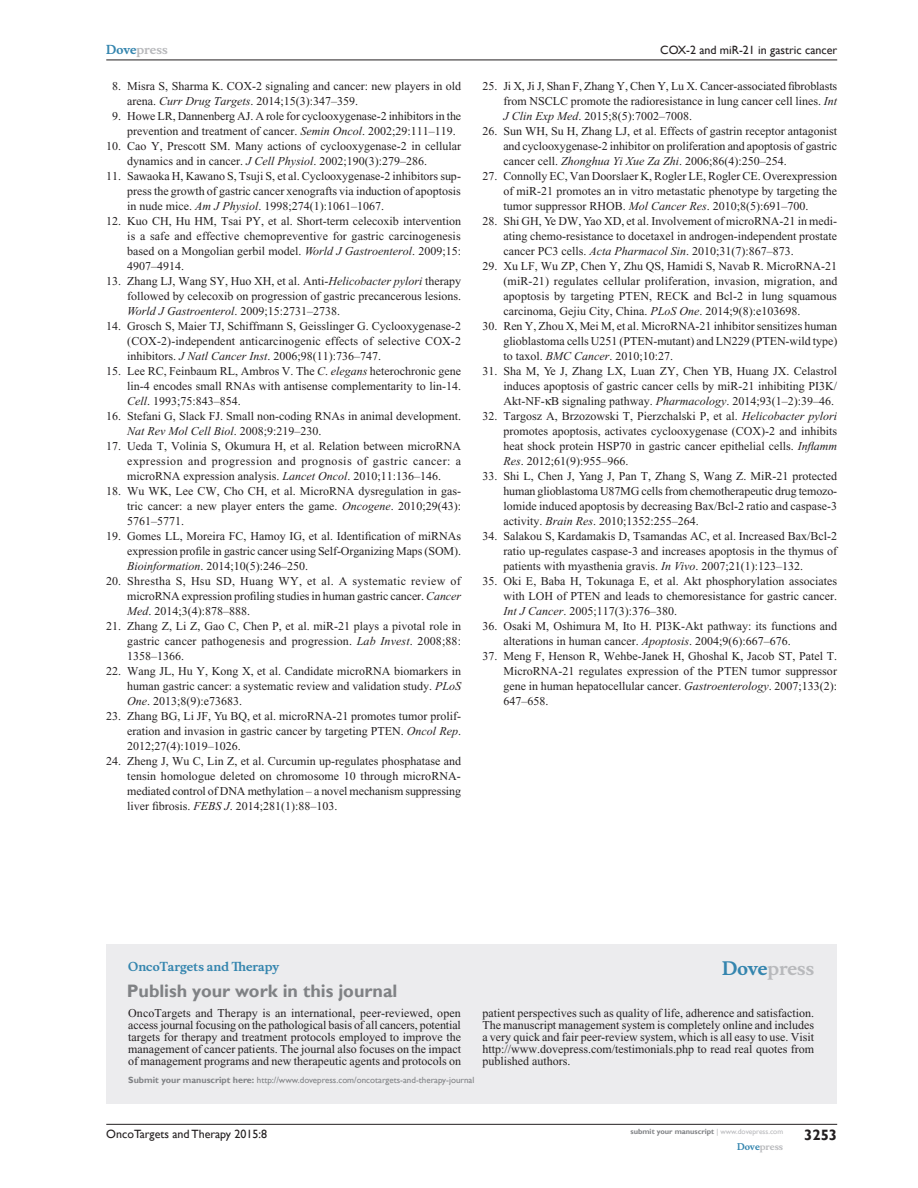
<style>
.page{position:relative;width:918px;height:1188px;background:#fff}
.page>*{position:absolute;margin:0;border:0;box-sizing:border-box;transform-origin:0 0}
.PromBx-H1{font:700 18px "Gill Sans";color:#808285}
.PromBx-Brand{font:700 18px "Musee";color:#b8b9bc}
.t1{font:700 15px "Gill Sans";color:#231f20}
.RefNL2{font:12px/15px "Times New Roman";color:#231f20;text-align:justify}
.PromBx-Tx{font:12px/12px "Times New Roman";color:#231f20;text-align:justify}
.t2{font:12px "Gill Sans";color:#231f20}
.PromBx-JrnlName{font:700 12px "Musee";color:#3485ae}
.t3{font:700 12px "Musee";color:#b8b9bc}
.PromBx-SubmitMssWebA{font:9px "Gill Sans";color:#808285}
.t4{font:700 9px "Musee";color:#b8b9bc}
.t5{font:700 7.5px "Gill Sans";color:#808285}
.s1{color:#3485ae}
.s2{font-style:italic}
.s3{font-weight:700}
.s4{font-weight:400;color:#b8b9bc}
</style>
<div class="page">
<div style="left:106px;top:944px;width:731px;height:159px;background:#ececee"></div>
<hr style="left:106px;top:1124px;width:731px;height:1px;background:#231f20">
<hr style="left:106px;top:60px;width:731px;height:1px;background:#231f20">
<p class="t3" style="left:106px;top:43px;width:63px"><span class="s1">Dove</span>press</p>
<p class="RefNL2" style="left:127px;top:79px;width:335px;text-indent:-15px">8. Misra S, Sharma K. COX-2 signaling and cancer: new players in old arena. <span class="s2">Curr Drug Targets</span>. 2014;15(3):347–359.</p>
<p class="RefNL2" style="left:127px;top:109px;width:336px;text-indent:-15px">9. Howe LR, Dannenberg AJ. A role for cyclooxygenase-2 inhibitors in the prevention and treatment of cancer. <span class="s2">Semin Oncol</span>. 2002;29:111–119.</p>
<p class="RefNL2" style="left:127px;top:139px;width:335px;text-indent:-21px">10. Cao Y, Prescott SM. Many actions of cyclooxygenase-2 in cellular dynamics and in cancer. <span class="s2">J Cell Physiol</span>. 2002;190(3):279–286.</p>
<p class="RefNL2" style="left:127px;top:169px;width:335px;text-indent:-21px">11. Sawaoka H, Kawano S, Tsuji S, et al. Cyclooxygenase-2 inhibitors sup&shy;press the growth of gastric cancer xenografts via induction of apoptosis in nude mice. <span class="s2">Am J Physiol</span>. 1998;274(1):1061–1067.</p>
<p class="RefNL2" style="left:127px;top:214px;width:335px;text-indent:-21px">12. Kuo CH, Hu HM, Tsai PY, et al. Short-term celecoxib intervention is a safe and effective chemopreventive for gastric carcinogenesis based on a Mongolian gerbil model. <span class="s2">World J Gastroenterol</span>. 2009;15:<br>4907–4914.</p>
<p class="RefNL2" style="left:127px;top:274px;width:335px;text-indent:-21px">13. Zhang LJ, Wang SY, Huo XH, et al. Anti-<span class="s2">Helicobacter pylori</span> therapy followed by celecoxib on progression of gastric precancerous lesions.<br><span class="s2">World J Gastroenterol</span>. 2009;15:2731–2738.</p>
<p class="RefNL2" style="left:127px;top:319px;width:335px;text-indent:-21px">14. Grosch S, Maier TJ, Schiffmann S, Geisslinger G. Cyclooxygenase-2 (COX-2)-independent anticarcinogenic effects of selective COX-2 inhibitors. <span class="s2">J Natl Cancer Inst</span>. 2006;98(11):736–747.</p>
<p class="RefNL2" style="left:127px;top:364px;width:335px;text-indent:-21px">15. Lee RC, Feinbaum RL, Ambros V. The <span class="s2">C</span>. <span class="s2">elegans</span> heterochronic gene lin-4 encodes small RNAs with antisense complementarity to lin-14.<br><span class="s2">Cell</span>. 1993;75:843–854.</p>
<p class="RefNL2" style="left:127px;top:409px;width:335px;text-indent:-21px">16. Stefani G, Slack FJ. Small non-coding RNAs in animal development.<br><span class="s2">Nat Rev Mol Cell Biol</span>. 2008;9:219–230.</p>
<p class="RefNL2" style="left:127px;top:439px;width:335px;text-indent:-21px">17. Ueda T, Volinia S, Okumura H, et al. Relation between microRNA expression and progression and prognosis of gastric cancer: a microRNA expression analysis. <span class="s2">Lancet Oncol</span>. 2010;11:136–146.</p>
<p class="RefNL2" style="left:127px;top:484px;width:335px;text-indent:-21px">18. Wu WK, Lee CW, Cho CH, et al. MicroRNA dysregulation in gas&shy;tric cancer: a new player enters the game. <span class="s2">Oncogene</span>. 2010;29(43):<br>5761–5771.</p>
<p class="RefNL2" style="left:127px;top:529px;width:335px;text-indent:-21px">19. Gomes LL, Moreira FC, Hamoy IG, et al. Identification of miRNAs expression profile in gastric cancer using Self-Organizing Maps (SOM).<br><span class="s2">Bioinformation</span>. 2014;10(5):246–250.</p>
<p class="RefNL2" style="left:127px;top:574px;width:335px;text-indent:-21px">20. Shrestha S, Hsu SD, Huang WY, et al. A systematic review of microRNA expression profiling studies in human gastric cancer. <span class="s2">Cancer Med</span>. 2014;3(4):878–888.</p>
<p class="RefNL2" style="left:127px;top:619px;width:335px;text-indent:-21px">21. Zhang Z, Li Z, Gao C, Chen P, et al. miR-21 plays a pivotal role in gastric cancer pathogenesis and progression. <span class="s2">Lab Invest</span>. 2008;88:<br>1358–1366.</p>
<p class="RefNL2" style="left:127px;top:664px;width:335px;text-indent:-21px">22. Wang JL, Hu Y, Kong X, et al. Candidate microRNA biomarkers in human gastric cancer: a systematic review and validation study. <span class="s2">PLoS One</span>. 2013;8(9):e73683.</p>
<p class="RefNL2" style="left:127px;top:709px;width:335px;text-indent:-21px">23. Zhang BG, Li JF, Yu BQ, et al. microRNA-21 promotes tumor prolif&shy;eration and invasion in gastric cancer by targeting PTEN. <span class="s2">Oncol Rep</span>.<br>2012;27(4):1019–1026.</p>
<p class="RefNL2" style="left:127px;top:754px;width:335px;text-indent:-21px">24. Zheng J, Wu C, Lin Z, et al. Curcumin up-regulates phosphatase and tensin homologue deleted on chromosome 10 through microRNA&shy;mediated control of DNA methylation – a novel mechanism suppressing liver fibrosis. <span class="s2">FEBS J</span>. 2014;281(1):88–103.</p>
<p class="t2" style="left:660px;top:43px;width:178px">COX-2 and miR-21 in gastric cancer</p>
<p class="RefNL2" style="left:503px;top:79px;width:335px;text-indent:-21px">25. Ji X, Ji J, Shan F, Zhang Y, Chen Y, Lu X. Cancer-associated fibroblasts from NSCLC promote the radioresistance in lung cancer cell lines. <span class="s2">Int J Clin Exp Med</span>. 2015;8(5):7002–7008.</p>
<p class="RefNL2" style="left:503px;top:124px;width:335px;text-indent:-21px">26. Sun WH, Su H, Zhang LJ, et al. Effects of gastrin receptor antagonist and cyclooxygenase-2 inhibitor on proliferation and apoptosis of gastric cancer cell. <span class="s2">Zhonghua Yi Xue Za Zhi</span>. 2006;86(4):250–254.</p>
<p class="RefNL2" style="left:503px;top:169px;width:335px;text-indent:-21px">27. Connolly EC, Van Doorslaer K, Rogler LE, Rogler CE. Overexpression of miR-21 promotes an in vitro metastatic phenotype by targeting the tumor suppressor RHOB. <span class="s2">Mol Cancer Res</span>. 2010;8(5):691–700.</p>
<p class="RefNL2" style="left:503px;top:214px;width:335px;text-indent:-21px">28. Shi GH, Ye DW, Yao XD, et al. Involvement of microRNA-21 in medi&shy;ating chemo-resistance to docetaxel in androgen-independent prostate cancer PC3 cells. <span class="s2">Acta Pharmacol Sin</span>. 2010;31(7):867–873.</p>
<p class="RefNL2" style="left:503px;top:259px;width:336px;text-indent:-21px">29. Xu LF, Wu ZP, Chen Y, Zhu QS, Hamidi S, Navab R. MicroRNA-21 (miR-21) regulates cellular proliferation, invasion, migration, and apoptosis by targeting PTEN, RECK and Bcl-2 in lung squamous carcinoma, Gejiu City, China. <span class="s2">PLoS One</span>. 2014;9(8):e103698.</p>
<p class="RefNL2" style="left:503px;top:319px;width:335px;text-indent:-21px">30. Ren Y, Zhou X, Mei M, et al. MicroRNA-21 inhibitor sensitizes human glioblastoma cells U251 (PTEN-mutant) and LN229 (PTEN-wild type) to taxol. <span class="s2">BMC Cancer</span>. 2010;10:27.</p>
<p class="RefNL2" style="left:503px;top:364px;width:335px;text-indent:-21px">31. Sha M, Ye J, Zhang LX, Luan ZY, Chen YB, Huang JX. Celastrol induces apoptosis of gastric cancer cells by miR-21 inhibiting PI3K/ Akt-NF- B signaling pathway. <span class="s2">Pharmacology</span>. 2014;93(1–2):39–46.</p>
<p class="RefNL2" style="left:503px;top:409px;width:335px;text-indent:-21px">32. Targosz A, Brzozowski T, Pierzchalski P, et al. <span class="s2">Helicobacter pylori </span>promotes apoptosis, activates cyclooxygenase (COX)-2 and inhibits heat shock protein HSP70 in gastric cancer epithelial cells. <span class="s2">Inflamm Res</span>. 2012;61(9):955–966.</p>
<p class="RefNL2" style="left:503px;top:469px;width:335px;text-indent:-21px">33. Shi L, Chen J, Yang J, Pan T, Zhang S, Wang Z. MiR-21 protected human glioblastoma U87MG cells from chemotherapeutic drug temozo&shy;lomide induced apoptosis by decreasing Bax/Bcl-2 ratio and caspase-3 activity. <span class="s2">Brain Res</span>. 2010;1352:255–264.</p>
<p class="RefNL2" style="left:503px;top:529px;width:335px;text-indent:-21px">34. Salakou S, Kardamakis D, Tsamandas AC, et al. Increased Bax/Bcl-2 ratio up-regulates caspase-3 and increases apoptosis in the thymus of patients with myasthenia gravis. <span class="s2">In Vivo</span>. 2007;21(1):123–132.</p>
<p class="RefNL2" style="left:503px;top:574px;width:335px;text-indent:-21px">35. Oki E, Baba H, Tokunaga E, et al. Akt phosphorylation associates with LOH of PTEN and leads to chemoresistance for gastric cancer.<br><span class="s2">Int J Cancer</span>. 2005;117(3):376–380.</p>
<p class="RefNL2" style="left:503px;top:619px;width:335px;text-indent:-21px">36. Osaki M, Oshimura M, Ito H. PI3K-Akt pathway: its functions and alterations in human cancer. <span class="s2">Apoptosis</span>. 2004;9(6):667–676.</p>
<p class="RefNL2" style="left:503px;top:649px;width:335px;text-indent:-21px">37. Meng F, Henson R, Wehbe-Janek H, Ghoshal K, Jacob ST, Patel T.<br>MicroRNA-21 regulates expression of the PTEN tumor suppressor gene in human hepatocellular cancer. <span class="s2">Gastroenterology</span>. 2007;133(2):<br>647–658.</p>
<p class="PromBx-JrnlName" style="left:128px;top:959px;width:152px">OncoTargets and Therapy</p>
<p class="PromBx-H1" style="left:127px;top:980px;width:272px">Publish your work in this journal</p>
<p class="PromBx-Brand" style="left:722px;top:958px;width:94px"><span class="s1">Dove</span>press</p>
<p class="PromBx-Tx" style="left:128px;top:1007px;width:334px">OncoTargets and Therapy is an international, peer-reviewed, open access journal focusing on the pathological basis of all cancers, potential targets for therapy and treatment protocols employed to improve the management of cancer patients. The journal also focuses on the impact of management programs and new therapeutic agents and protocols on</p>
<p class="PromBx-Tx" style="left:482px;top:1007px;width:333px">patient perspectives such as quality of life, adherence and satisfaction.<br>The manuscript management system is completely online and includes a very quick and fair peer-review system, which is all easy to use. Visit http://www.dovepress.com/testimonials.php to read real quotes from published authors.</p>
<p class="PromBx-SubmitMssWebA" style="left:128px;top:1075px;width:348px"><span class="s3">Submit your manuscript here:</span> http://www.dovepress.com/oncotargets-and-therapy-journal</p>
<p class="t2" style="left:106px;top:1127px;width:162px">OncoTargets and Therapy 2015:8</p>
<p class="t5" style="left:631px;top:1127px;width:154px">submit your manuscript <span class="s4">| www.dovepress.com</span></p>
<p class="t4" style="left:737px;top:1141px;width:48px"><span class="s1">Dove</span>press</p>
<p class="t1" style="left:804px;top:1126px;width:35px">3253</p>
</div>
